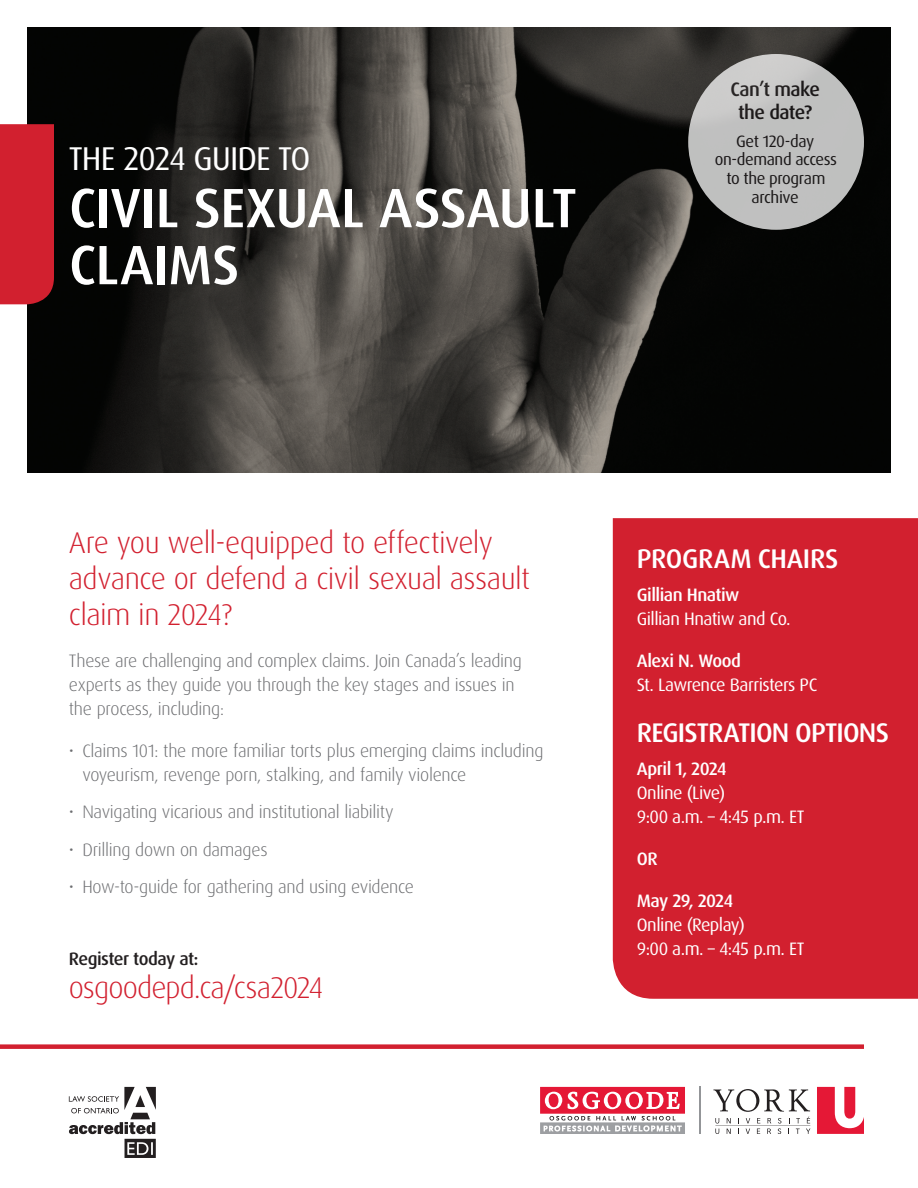
<style>
.page{position:relative;width:918px;height:1188px;background:#fff}
.page>*{position:absolute;margin:0;border:0;box-sizing:border-box;transform-origin:0 0}
.t1{font:500 55.5px/57px "Dax Pro";letter-spacing:-.005em;color:#fff}
.t2{font:33px "Dax";letter-spacing:-.035em;color:#fff}
.t3{font:300 30px/36px "Dax Pro";letter-spacing:-.02em;color:#d2202f}
.t4{font:500 27px "Dax Pro";letter-spacing:-.03em;color:#fff}
.t5{font:500 19.5px/22.5px "Dax Pro";letter-spacing:-.03em;color:#231f20;text-align:center}
.t6{font:300 18px/24px "Dax Pro";letter-spacing:-.015em;color:#6c6d70}
.t7{font:18px/24px "Dax";letter-spacing:-.03em;color:#fff}
.t8{font:500 18px "Dax Pro";letter-spacing:-.03em;color:#231f20}
.t9{font:500 18px "Dax Pro";color:#fff}
.t10{font:16.5px/18.8px "Dax Pro";letter-spacing:-.025em;color:#231f20;text-align:center}
.s1{font-family:"Dax Pro";font-weight:500}
</style>
<div class="page">
<div style="left:0;top:1044px;width:864px;height:5px;background:#d2202f"></div>
<hr style="left:699px;top:1087px;width:2px;height:47px;background:#939598">
<svg style="left:713px;top:1089px;width:97px;height:45px"></svg>
<svg style="left:817px;top:1087px;width:47px;height:47px"></svg>
<svg style="left:540px;top:1087px;width:145px;height:47px"></svg>
<svg style="left:69px;top:1087px;width:87px;height:71px"></svg>
<svg style="left:27px;top:27px;width:864px;height:445px;background:#2a2926"></svg>
<div style="left:0;top:124px;width:54px;height:180px;background:#d2202f"></div>
<div style="left:613px;top:518px;width:305px;height:481px;background:#d2202f"></div>
<div style="left:688px;top:54px;width:176px;height:176px;background:linear-gradient(to right,#c3c3c2,#bebfbe);border-radius:50%"></div>
<p class="t2" style="left:69px;top:141px;width:243px">THE 2024 GUIDE TO</p>
<p class="t1" style="left:69px;top:180px;width:509px">CIVIL SEXUAL ASSAULT<br>CLAIMS</p>
<p class="t5" style="left:730px;top:78px;width:91px">Can’t make the date?</p>
<p class="t10" style="left:715px;top:132px;width:124px">Get 120‑day on‑demand access to the program archive</p>
<p class="t3" style="left:69px;top:525px;width:463px">Are you well‑equipped to effectively advance or defend a civil sexual assault claim in 2024?</p>
<p class="t6" style="left:69px;top:649px;width:455px">These are challenging and complex claims. Join Canada’s leading experts as they guide you through the key stages and issues in the process, including:</p>
<p class="t6" style="left:82px;top:739px;width:463px;text-indent:-14px">• Claims 101: the more familiar torts plus emerging claims including voyeurism, revenge porn, stalking, and family violence</p>
<p class="t6" style="left:69px;top:800px;width:326px">• Navigating vicarious and institutional liability</p>
<p class="t6" style="left:69px;top:838px;width:200px">• Drilling down on damages</p>
<p class="t6" style="left:69px;top:875px;width:347px">• How‑to‑guide for gathering and using evidence</p>
<p class="t8" style="left:69px;top:947px;width:131px">Register today at:</p>
<p class="t3" style="left:69px;top:969px;width:256px">osgoodepd.ca/csa2024</p>
<p class="t4" style="left:637px;top:541px;width:203px">PROGRAM CHAIRS</p>
<p class="t7" style="left:637px;top:583px;width:155px"><span class="s1">Gillian Hnatiw<br></span>Gillian Hnatiw and Co.</p>
<p class="t7" style="left:637px;top:649px;width:182px"><span class="s1">Alexi N. Wood<br></span>St. Lawrence Barristers PC</p>
<p class="t4" style="left:637px;top:715px;width:254px">REGISTRATION OPTIONS</p>
<p class="t7" style="left:637px;top:757px;width:169px"><span class="s1">April 1, 2024<br></span>Online (Live)<br>9:00 a.m. – 4:45 p.m. ET</p>
<p class="t9" style="left:637px;top:847px;width:22px">OR</p>
<p class="t7" style="left:637px;top:889px;width:169px"><span class="s1">May 29, 2024<br></span>Online (Replay)<br>9:00 a.m. – 4:45 p.m. ET</p>
</div>
